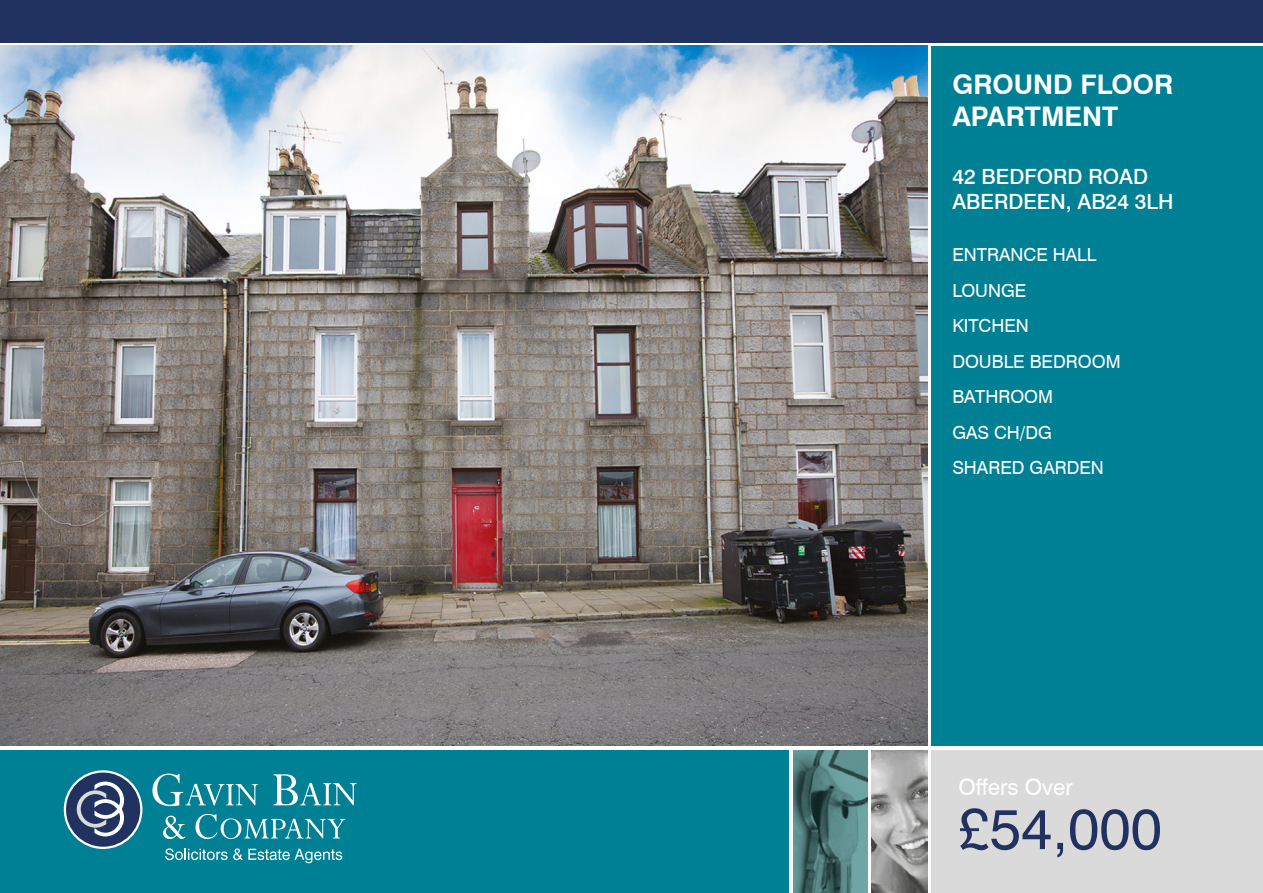
<style>
.page{position:relative;width:1263px;height:893px;background:#fff}
.page>*{position:absolute;margin:0;border:0;box-sizing:border-box;transform-origin:0 0}
.t1{font:57px "Swiss 721 BT";color:#213261}
.t2{font:700 27px/32.4px "Swiss 721 BT";color:#fff}
.t3{font:22.5px "Swiss 721 BT";color:#fff}
.t4{font:500 21px/25.2px "Swiss 721 BT";color:#fff}
.t5{font:18px/35.5px "Swiss 721 BT";color:#fff}
</style>
<div class="page">
<div style="left:0;top:0;width:1263px;height:42px;background:#213261"></div>
<div style="left:931px;top:46px;width:332px;height:700px;background:#008094"></div>
<div style="left:931px;top:750px;width:332px;height:143px;background:#dadada"></div>
<div style="left:0;top:750px;width:789px;height:143px;background:#008094"></div>
<img style="left:872px;top:750px;width:55px;height:143px">
<img style="left:793px;top:750px;width:75px;height:143px">
<svg style="left:152px;top:774px;width:106px;height:32px"></svg>
<svg style="left:274px;top:774px;width:83px;height:31px"></svg>
<svg style="left:163px;top:816px;width:22px;height:23px"></svg>
<svg style="left:195px;top:814px;width:150px;height:25px"></svg>
<svg style="left:165px;top:848px;width:177px;height:15px"></svg>
<div style="left:65px;top:771px;width:76px;height:77px;background:#213261;border-radius:50%"></div>
<div style="left:64px;top:770px;width:78px;height:79px;border:2px solid #fff;border-radius:50%"></div>
<svg style="left:77px;top:782px;width:47px;height:54px"></svg>
<img style="left:0;top:46px;width:927px;height:700px">
<h2 class="t2" style="left:952px;top:68px;width:222px">GROUND FLOOR<br>APARTMENT</h2>
<p class="t4" style="left:952px;top:163px;width:223px">42 BEDFORD ROAD<br>ABERDEEN, AB24 3LH</p>
<p class="t5" style="left:952px;top:237px;width:170px">ENTRANCE HALL<br>LOUNGE<br>KITCHEN<br>DOUBLE BEDROOM<br>BATHROOM<br>GAS CH/DG<br>SHARED GARDEN</p>
<p class="t3" style="left:958px;top:773px;width:116px">Offers Over</p>
<h1 class="t1" style="left:958px;top:794px;width:205px">£54,000</h1>
</div>
